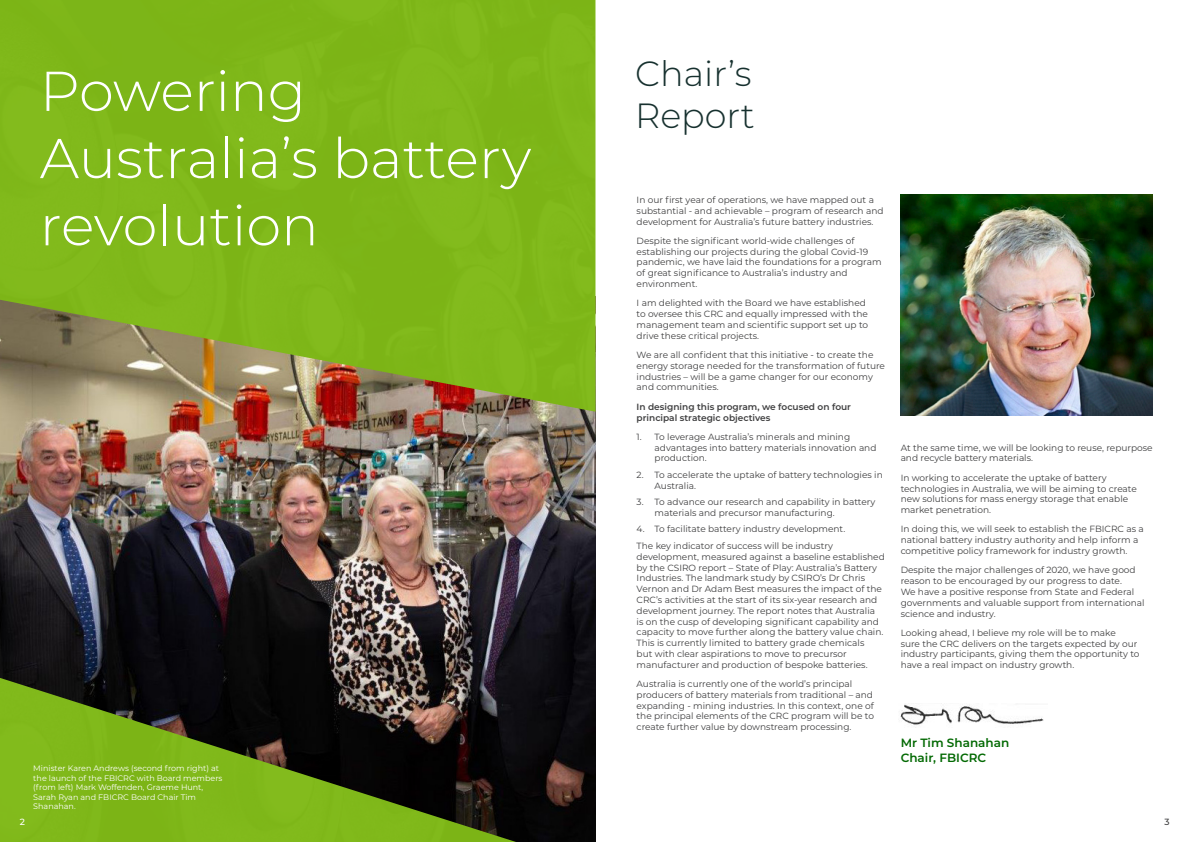
<style>
.page{position:relative;width:1191px;height:842px;background:#fff}
.page>*{position:absolute;margin:0;border:0;box-sizing:border-box;transform-origin:0 0}
.t1{font:300 56px/67.2px "Montserrat";color:#fff}
.t2{font:300 35px/42px "Montserrat";color:#17312f}
.t3{font:600 12px "Montserrat";color:#036903}
.t4{font:9px/10.8px "Montserrat";color:#3e3e3f}
.t5{font:600 9px/10.8px "Montserrat";color:#3e3e3f}
.t6{font:500 9px "Montserrat";color:#fff}
.t7{font:500 9px "Montserrat";color:#3e3e3f}
.t8{font:8px/9.6px "Montserrat";color:#fff}
</style>
<div class="page">
<img style="left:0;top:412px;width:595px;height:430px">
<img style="left:0;top:0;width:595px;height:412px">
<img style="left:0;top:677px;width:521px;height:165px">
<img style="left:900px;top:194px;width:252px;height:222px">
<img style="left:900px;top:704px;width:144px;height:21px">
<p class="t1" style="left:40px;top:56px;width:493px">Powering<br>Australia’s battery revolution</p>
<p class="t2" style="left:635px;top:52px;width:121px">Chair’s<br>Report</p>
<p class="t4" style="left:636px;top:194px;width:248px">In our first year of operations, we have mapped out a substantial - and achievable – program of research and development for Australia’s future battery industries.</p>
<p class="t4" style="left:636px;top:235px;width:246px">Despite the significant world-wide challenges of establishing our projects during the global Covid-19 pandemic, we have laid the foundations for a program of great significance to Australia’s industry and environment.</p>
<p class="t4" style="left:636px;top:297px;width:233px">I am delighted with the Board we have established to oversee this CRC and equally impressed with the management team and scientific support set up to drive these critical projects.</p>
<p class="t4" style="left:636px;top:349px;width:250px">We are all confident that this initiative - to create the energy storage needed for the transformation of future industries – will be a game changer for our economy and communities.</p>
<p class="t5" style="left:636px;top:401px;width:216px">In designing this program, we focused on four principal strategic objectives</p>
<p class="t4" style="left:654px;top:431px;width:223px;text-indent:-18px">1. To leverage Australia’s minerals and mining advantages into battery materials innovation and production.</p>
<p class="t4" style="left:654px;top:469px;width:230px;text-indent:-18px">2. To accelerate the uptake of battery technologies in<br>Australia.</p>
<p class="t4" style="left:654px;top:496px;width:222px;text-indent:-18px">3. To advance our research and capability in battery materials and precursor manufacturing.</p>
<p class="t4" style="left:636px;top:524px;width:210px">4. To facilitate battery industry development.</p>
<p class="t4" style="left:636px;top:540px;width:250px">The key indicator of success will be industry development, measured against a baseline established by the CSIRO report – State of Play: Australia’s Battery Industries. The landmark study by CSIRO’s Dr Chris Vernon and Dr Adam Best measures the impact of the CRC’s activities at the start of its six-year research and development journey. The report notes that Australia<br>is on the cusp of developing significant capability and capacity to move further along the battery value chain.<br>This is currently limited to battery grade chemicals<br>but with clear aspirations to move to precursor manufacturer and production of bespoke batteries.</p>
<p class="t4" style="left:636px;top:678px;width:239px">Australia is currently one of the world’s principal producers of battery materials from traditional – and expanding - mining industries. In this context, one of the principal elements of the CRC program will be to create further value by downstream processing.</p>
<p class="t8" style="left:33px;top:763px;width:191px">Minister Karen Andrews (second from right) at the launch of the FBICRC with Board members (from left) Mark Woffenden, Graeme Hunt, Sarah Ryan and FBICRC Board Chair Tim Shanahan.</p>
<p class="t4" style="left:900px;top:442px;width:253px">At the same time, we will be looking to reuse, repurpose and recycle battery materials.</p>
<p class="t4" style="left:900px;top:472px;width:238px">In working to accelerate the uptake of battery technologies in Australia, we will be aiming to create new solutions for mass energy storage that enable market penetration.</p>
<p class="t4" style="left:900px;top:523px;width:244px">In doing this, we will seek to establish the FBICRC as a national battery industry authority and help inform a competitive policy framework for industry growth.</p>
<p class="t4" style="left:900px;top:564px;width:245px">Despite the major challenges of 2020, we have good reason to be encouraged by our progress to date.<br>We have a positive response from State and Federal governments and valuable support from international science and industry.</p>
<p class="t4" style="left:900px;top:627px;width:240px">Looking ahead, I believe my role will be to make<br>sure the CRC delivers on the targets expected by our industry participants, giving them the opportunity to have a real impact on industry growth.</p>
<p class="t3" style="left:900px;top:734px;width:110px">Mr Tim Shanahan</p>
<p class="t3" style="left:900px;top:749px;width:87px">Chair, FBICRC</p>
<p class="t6" style="left:20px;top:815px;width:7px">2</p>
<p class="t7" style="left:1164px;top:815px;width:7px">3</p>
</div>
